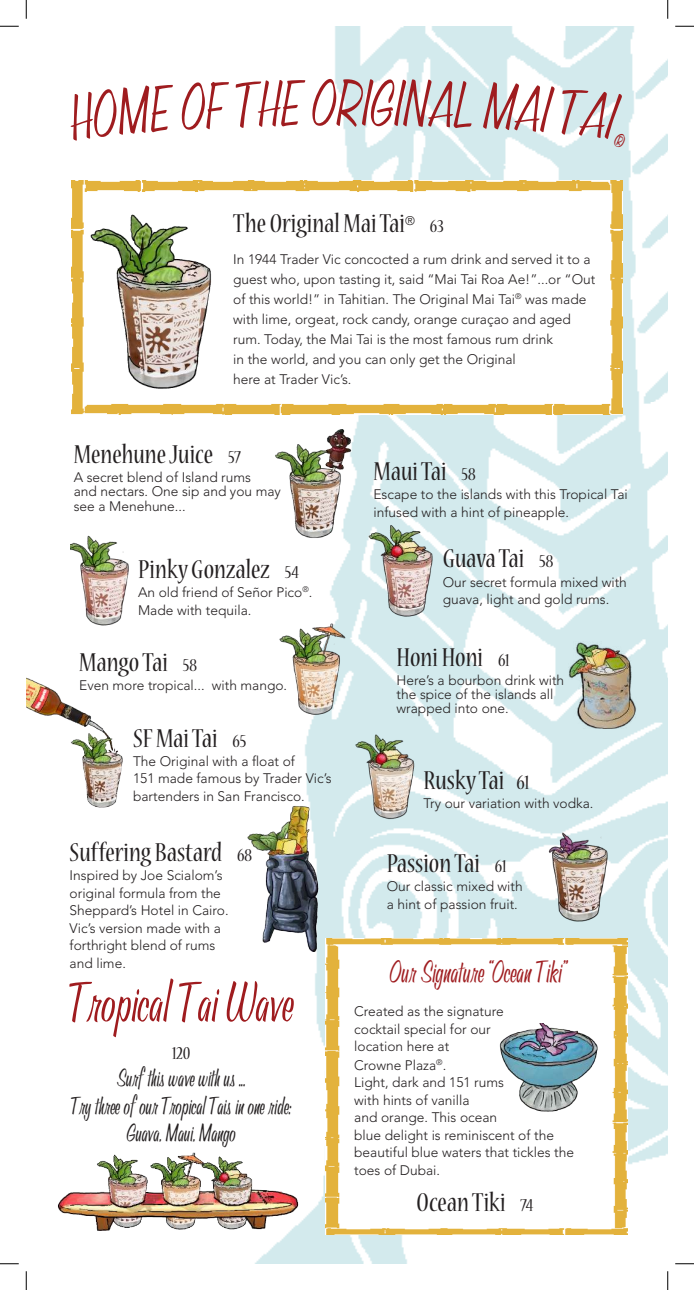
<style>
.page{position:relative;width:694px;height:1290px;background:#fff}
.page>*{position:absolute;margin:0;border:0;box-sizing:border-box;transform-origin:0 0}
.t1{font:65px "Tiki Holiday";color:#9f1c1f}
.t2{font:57.5px "Tiki Holiday";color:#9f1c1f}
.t3{font:31.25px "Tiki Holiday";color:#9f1c1f}
.t4{font:condensed 28.75px "Nueva Std";color:#231f20}
.t5{font:25px/27.5px "Tiki Holiday";color:#231f20;text-align:center}
.t6{font:condensed 20px "Nueva Std";letter-spacing:.005em;color:#231f20}
.t7{font:300 13.75px/17.5px "Avenir LT Std";color:#231f20}
.t8{font:300 12.38px "Avenir LT Std";color:#231f20}
.s1{font-size:20px}
.s2{font-size:22.5px}
</style>
<div class="page">
<img style="left:246px;top:26px;width:421px;height:1238px">
<img style="left:71px;top:181px;width:551px;height:234px">
<img style="left:83px;top:204px;width:140px;height:196px">
<img style="left:325px;top:938px;width:302px;height:296px">
<img style="left:58px;top:1144px;width:256px;height:100px">
<img style="left:271px;top:427px;width:81px;height:113px">
<img style="left:70px;top:535px;width:59px;height:91px">
<img style="left:569px;top:642px;width:69px;height:89px">
<img style="left:536px;top:827px;width:77px;height:99px">
<img style="left:277px;top:623px;width:68px;height:96px">
<img style="left:352px;top:729px;width:67px;height:94px">
<img style="left:366px;top:520px;width:72px;height:101px">
<img style="left:26px;top:677px;width:97px;height:131px">
<img style="left:246px;top:795px;width:76px;height:158px">
<img style="left:486px;top:1023px;width:115px;height:99px">
<svg style="left:0;top:25px;width:19px;height:2px"></svg>
<svg style="left:675px;top:25px;width:19px;height:2px"></svg>
<svg style="left:0;top:1263px;width:19px;height:2px"></svg>
<svg style="left:675px;top:1263px;width:19px;height:2px"></svg>
<svg style="left:25px;top:0;width:2px;height:19px"></svg>
<svg style="left:25px;top:1271px;width:2px;height:19px"></svg>
<svg style="left:667px;top:0;width:1px;height:19px"></svg>
<svg style="left:667px;top:1271px;width:1px;height:19px"></svg>
<svg style="left:246px;top:80px;width:60px;height:61px"></svg>
<svg style="left:370px;top:79px;width:103px;height:50px"></svg>
<svg style="left:483px;top:82px;width:142px;height:66px"></svg>
<h1 class="t1" style="left:312px;top:71px;width:60px">ORI</h1>
<h3 class="t4" style="left:233px;top:211px;width:173px">The Original Mai Tai</h3>
<p class="t8" style="left:405px;top:214px;width:11px">®</p>
<h3 class="t6" style="left:430px;top:217px;width:15px">63</h3>
<p class="t7" style="left:233px;top:249px;width:364px;line-height:20px">In 1944 Trader Vic concocted a rum drink and served it to a guest who, upon tasting it, said “Mai Tai Roa Ae!”...or “Out of this world!” in Tahitian. The Original Mai Tai<sup>®</sup> was made with lime, orgeat, rock candy, orange curaçao and aged rum. Today, the Mai Tai is the most famous rum drink<br>in the world, and you can only get the Original<br>here at Trader Vic’s.</p>
<h3 class="t4" style="left:74px;top:441px;width:168px">Menehune Juice <span class="s1">57</span></h3>
<p class="t7" style="left:74px;top:470px;width:209px;line-height:14.4px">A secret blend of Island rums<br>and nectars. One sip and you may see a Menehune...</p>
<h3 class="t4" style="left:138px;top:556px;width:162px">Pinky Gonzalez <span class="s1">54</span></h3>
<p class="t7" style="left:138px;top:584px;width:176px">An old friend of Señor Pico<sup>®</sup>.<br>Made with tequila.</p>
<h3 class="t4" style="left:373px;top:459px;width:104px">Maui Tai <span class="s1">58</span></h3>
<p class="t7" style="left:373px;top:486px;width:256px">Escape to the islands with this Tropical Tai infused with a hint of pineapple.</p>
<h3 class="t4" style="left:443px;top:546px;width:112px">Guava Tai <span class="s1">58</span></h3>
<p class="t7" style="left:443px;top:573px;width:186px">Our secret formula mixed with guava, light and gold rums.</p>
<h3 class="t4" style="left:79px;top:650px;width:90px">Mango Tai</h3>
<h3 class="t4" style="left:396px;top:645px;width:115px">Honi Honi <span class="s1">61</span></h3>
<h3 class="t6" style="left:183px;top:656px;width:16px">58</h3>
<p class="t7" style="left:396px;top:674px;width:169px;line-height:13.8px">Here’s a bourbon drink with the spice of the islands all wrapped into one.</p>
<p class="t7" style="left:79px;top:677px;width:209px">Even more tropical... with mango.</p>
<h3 class="t4" style="left:133px;top:725px;width:115px">SF Mai Tai <span class="s1">65</span></h3>
<p class="t7" style="left:133px;top:752px;width:200px">The Original with a float of<br>151 made famous by Trader Vic’s bartenders in San Francisco.</p>
<h3 class="t4" style="left:70px;top:839px;width:184px">Suffering Bastard <span class="s1">68</span></h3>
<p class="t7" style="left:70px;top:867px;width:160px">Inspired by Joe Scialom’s original formula from the<br>Sheppard’s Hotel in Cairo.<br>Vic’s version made with a forthright blend of rums and lime.</p>
<h2 class="t2" style="left:69px;top:973px;width:226px">Tropical Tai Wave</h2>
<h3 class="t6" style="left:172px;top:1044px;width:20px">120</h3>
<h3 class="t5" style="left:71px;top:1066px;width:222px">Surf this wave with us ...<br>Try three of our Tropical Tais in one ride:<br>Guava, Maui, Mango</h3>
<h3 class="t4" style="left:423px;top:768px;width:108px">Rusky Tai <span class="s2">61</span></h3>
<p class="t7" style="left:423px;top:795px;width:171px">Try our variation with vodka.</p>
<h3 class="t4" style="left:387px;top:850px;width:121px">Passion Tai <span class="s1">61</span></h3>
<p class="t7" style="left:387px;top:878px;width:137px">Our classic mixed with a hint of passion fruit.</p>
<h3 class="t3" style="left:390px;top:956px;width:179px">Our Signature “Ocean Tiki”</h3>
<p class="t7" style="left:354px;top:1003px;width:151px">Created as the signature cocktail special for our location here at</p>
<p class="t7" style="left:354px;top:1056px;width:221px">Crowne Plaza<sup>®</sup>.<br>Light, dark and 151 rums<br>with hints of vanilla<br>and orange. This ocean<br>blue delight is reminiscent of the beautiful blue waters that tickles the toes of Dubai.</p>
<h3 class="t4" style="left:416px;top:1189px;width:118px">Ocean Tiki <span class="s1">74</span></h3>
</div>
